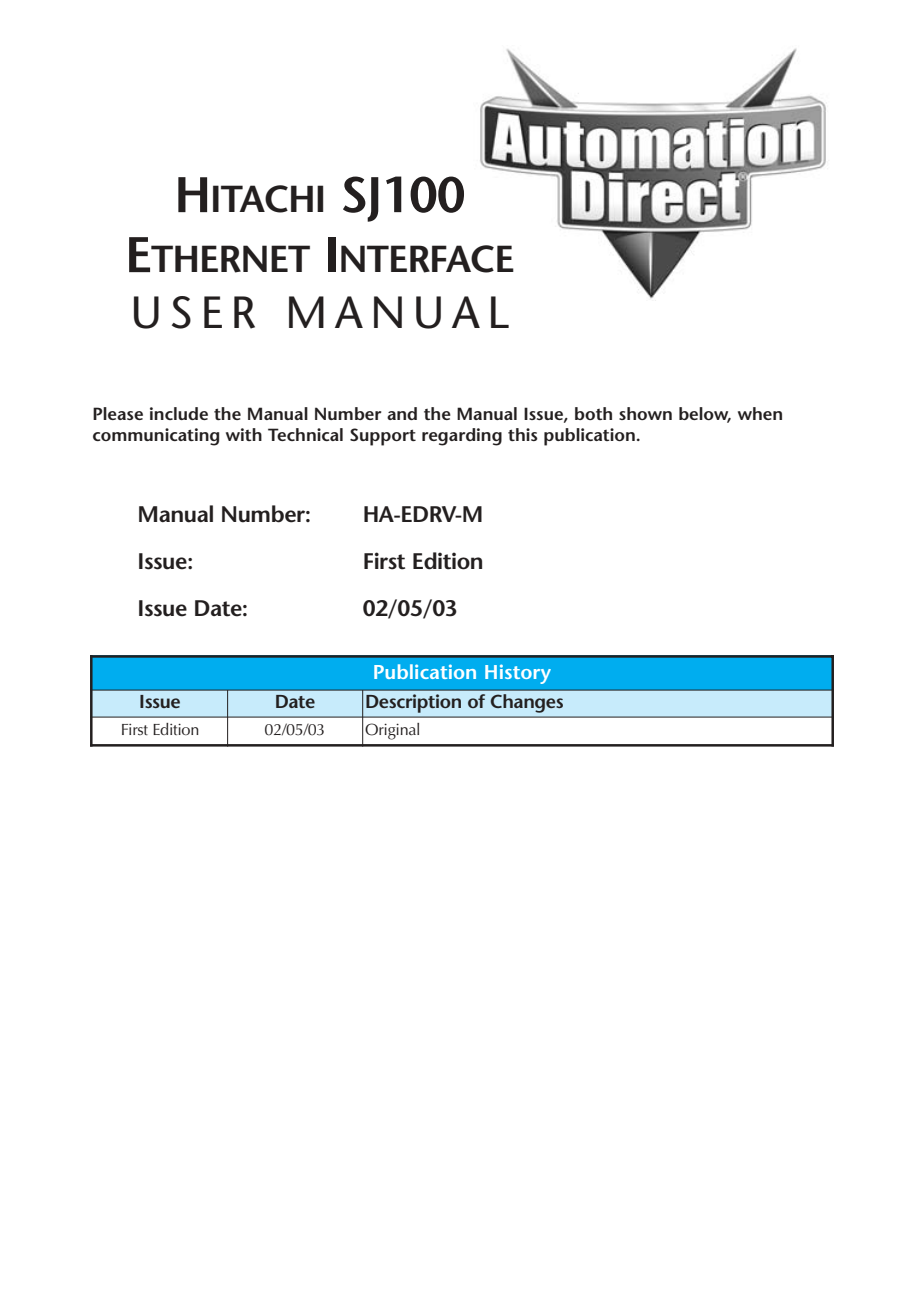
<style>
.page{position:relative;width:923px;height:1305px;background:#fff}
.page>*{position:absolute;margin:0;border:0;box-sizing:border-box;transform-origin:0 0}
.t1{font:600 50px "Stone Sans";letter-spacing:-.02em;color:#231f1f}
.t2{font:45px "Stone Sans";letter-spacing:.17em;color:#231f1f}
.t3{font:600 37.5px "Stone Sans";letter-spacing:-.025em;color:#231f1f}
.t4{font:600 22.5px "Stone Sans";letter-spacing:-.02em;color:#231f1f}
.t5{font:600 20px "Stone Sans";color:#fff}
.t6{font:600 18.75px "Stone Sans";letter-spacing:-.02em;color:#231f1f}
.t7{font:600 17.5px/21px "Stone Sans";color:#231f1f}
.t8{font:16.25px "Optima";letter-spacing:-.02em;color:#231f1f}
.s1{font-size:37.5px}
.s2{font-size:50px}
</style>
<div class="page">
<img style="left:480px;top:48px;width:348px;height:253px">
<div style="left:90px;top:655px;width:742px;height:35px;background:#00adef"></div>
<div style="left:90px;top:690px;width:138px;height:27px;background:#c7ebfb"></div>
<div style="left:228px;top:690px;width:134px;height:27px;background:#c7ebfb"></div>
<div style="left:362px;top:690px;width:472px;height:27px;background:#c7ebfb"></div>
<hr style="left:90px;top:655px;width:2px;height:92px;background:#231f1f">
<hr style="left:227px;top:690px;width:1px;height:57px;background:#231f1f">
<hr style="left:362px;top:690px;width:1px;height:57px;background:#231f1f">
<hr style="left:831px;top:655px;width:3px;height:92px;background:#231f1f">
<hr style="left:90px;top:655px;width:744px;height:3px;background:#231f1f">
<hr style="left:90px;top:690px;width:744px;height:1px;background:#231f1f">
<hr style="left:90px;top:717px;width:744px;height:1px;background:#231f1f">
<hr style="left:90px;top:744px;width:744px;height:3px;background:#231f1f">
<h1 class="t1" style="left:174px;top:175px;width:293px">H<span class="s1">ITACHI</span> SJ100</h1>
<h3 class="t3" style="left:125px;top:245px;width:391px"><span class="s2">E</span>THERNET <span class="s2">I</span>NTERFACE</h3>
<h2 class="t2" style="left:131px;top:295px;width:380px">USER MANUAL</h2>
<p class="t7" style="left:92px;top:406px;width:692px">Please include the Manual Number and the Manual Issue, both shown below, when communicating with Technical Support regarding this publication.</p>
<p class="t4" style="left:138px;top:506px;width:175px">Manual Number:</p>
<p class="t4" style="left:363px;top:506px;width:122px">HA-EDRV-M</p>
<p class="t4" style="left:138px;top:553px;width:57px">Issue:</p>
<p class="t4" style="left:363px;top:553px;width:123px">First Edition</p>
<p class="t4" style="left:138px;top:599px;width:112px">Issue Date:</p>
<p class="t4" style="left:363px;top:599px;width:97px">02/05/03</p>
<p class="t5" style="left:373px;top:664px;width:180px">Publication History</p>
<p class="t6" style="left:139px;top:694px;width:43px">Issue</p>
<p class="t6" style="left:275px;top:694px;width:42px">Date</p>
<p class="t6" style="left:365px;top:694px;width:200px">Description of Changes</p>
<p class="t8" style="left:121px;top:722px;width:80px">First Edition</p>
<p class="t8" style="left:264px;top:722px;width:63px">02/05/03</p>
<p class="t8" style="left:365px;top:722px;width:57px">Original</p>
</div>
